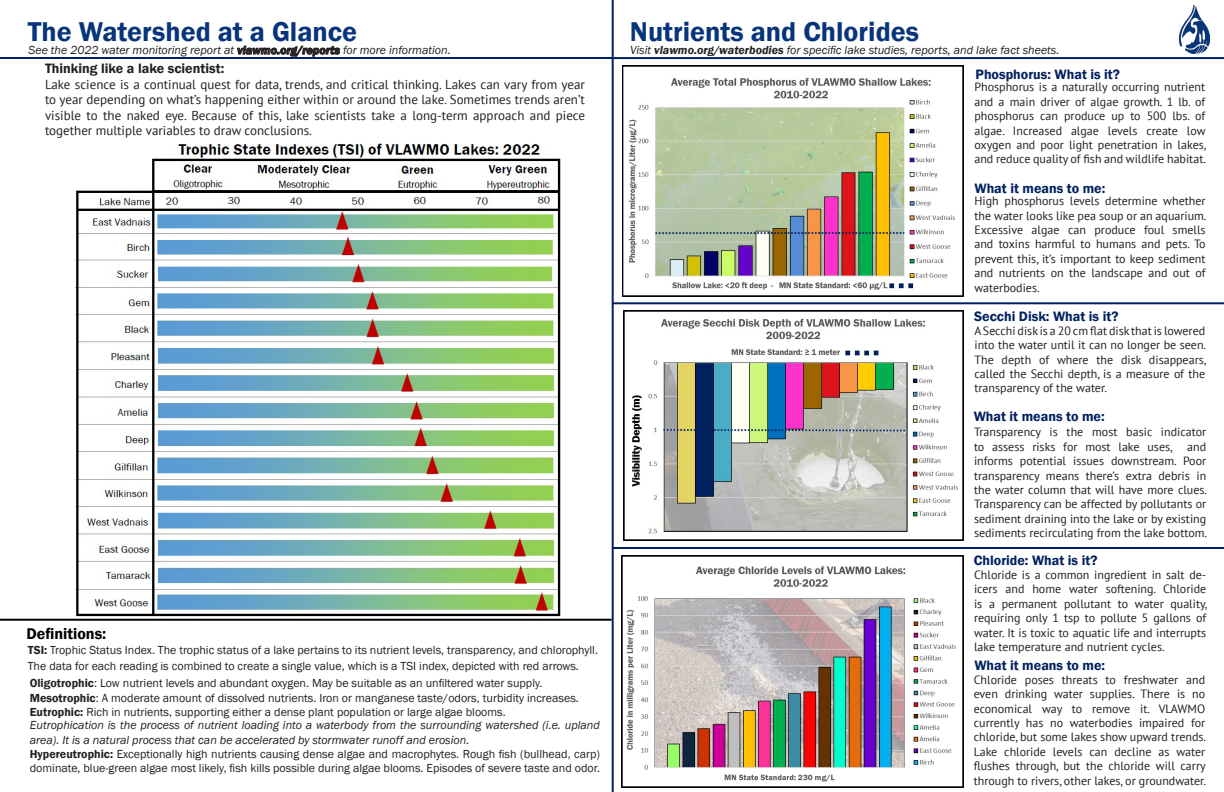
<style>
.page{position:relative;width:1224px;height:792px;background:#fff}
.page>*{position:absolute;margin:0;border:0;box-sizing:border-box;transform-origin:0 0}
.t1{font:600 28px "Franklin Gothic";color:#08347b}
.t2{font:600 16px "Franklin Gothic";color:#000}
.t3{font:600 14px "Franklin Gothic";color:#00205f}
.t4{font:600 14px "Franklin Gothic";color:#241f21}
.t5{font:13px/15.6px "PT Sans";color:#241f21;text-align:justify}
.t6{font:12px/14.4px "PT Sans";color:#231f20;text-align:justify}
.t7{font:12px/15.6px "Franklin Gothic";color:#241f21}
.t8{font:italic 12px/14.4px "Franklin Gothic";color:#241f21}
.s1{font-weight:600}
</style>
<div class="page">
<hr style="left:612px;top:0;width:2px;height:792px;background:#00205f">
<hr style="left:0;top:57px;width:612px;height:2px;background:#00205f">
<hr style="left:0;top:619px;width:612px;height:2px;background:#000">
<img style="left:1179px;top:5px;width:31px;height:49px">
<hr style="left:612px;top:302px;width:612px;height:2px;background:#00205f">
<hr style="left:612px;top:547px;width:612px;height:2px;background:#00205f">
<hr style="left:612px;top:57px;width:612px;height:2px;background:#00205f">
<img style="left:75px;top:143px;width:486px;height:474px">
<img style="left:623px;top:65px;width:341px;height:231px">
<img style="left:623px;top:310px;width:341px;height:231px">
<img style="left:622px;top:556px;width:342px;height:231px">
<p class="t1" style="left:28px;top:14px;width:331px">The Watershed at a Glance</p>
<p class="t8" style="left:29px;top:43px;width:424px">See the 2022 water monitoring report at <span class="s1">vlawmo.org/reports</span> for more information.</p>
<p class="t1" style="left:630px;top:15px;width:291px">Nutrients and Chlorides</p>
<p class="t8" style="left:630px;top:43px;width:431px">Visit <span class="s1">vlawmo.org/waterbodies</span> for specific lake studies, reports, and lake fact sheets.</p>
<p class="t4" style="left:45px;top:60px;width:181px">Thinking like a lake scientist:</p>
<p class="t5" style="left:45px;top:76px;width:542px">Lake science is a continual quest for data, trends, and critical thinking. Lakes can vary from year to year depending on what’s happening either within or around the lake. Sometimes trends aren’t visible to the naked eye. Because of this, lake scientists take a long-term approach and piece together multiple variables to draw conclusions.</p>
<p class="t6" style="left:974px;top:80px;width:233px">Phosphorus is a naturally occurring nutrient and a main driver of algae growth. 1 lb. of phosphorus can produce up to 500 lbs. of algae. Increased algae levels create low oxygen and poor light penetration in lakes, and reduce quality of fish and wildlife habitat.</p>
<p class="t3" style="left:976px;top:66px;width:146px">Phosphorus: What is it?</p>
<p class="t2" style="left:27px;top:623px;width:81px">Definitions:</p>
<p class="t7" style="left:28px;top:643px;width:572px"><span class="s1">TSI:</span> Trophic Status Index. The trophic status of a lake pertains to its nutrient levels, transparency, and chlorophyll.<br>The data for each reading is combined to create a single value, which is a TSI index, depicted with red arrows.</p>
<p class="t7" style="left:30px;top:676px;width:514px"><span class="s1">Oligotrophic</span>: Low nutrient levels and abundant oxygen. May be suitable as an unfiltered water supply.</p>
<p class="t7" style="left:30px;top:690px;width:551px"><span class="s1">Mesotrophic</span>: A moderate amount of dissolved nutrients. Iron or manganese taste/odors, turbidity increases.</p>
<p class="t7" style="left:30px;top:705px;width:478px"><span class="s1">Eutrophic:</span> Rich in nutrients, supporting either a dense plant population or large algae blooms.</p>
<p class="t8" style="left:30px;top:718px;width:572px">Eutrophication is the process of nutrient loading into a waterbody from the surrounding watershed (i.e. upland area). It is a natural process that can be accelerated by stormwater runoff and erosion.</p>
<p class="t7" style="left:30px;top:747px;width:572px;line-height:14.4px"><span class="s1">Hypereutrophic:</span> Exceptionally high nutrients causing dense algae and macrophytes. Rough fish (bullhead, carp) dominate, blue-green algae most likely, fish kills possible during algae blooms. Episodes of severe taste and odor.</p>
<p class="t3" style="left:974px;top:180px;width:132px">What it means to me:</p>
<p class="t6" style="left:974px;top:194px;width:234px">High phosphorus levels determine whether the water looks like pea soup or an aquarium.<br>Excessive algae can produce foul smells and toxins harmful to humans and pets. To prevent this, it’s important to keep sediment and nutrients on the landscape and out of waterbodies.</p>
<p class="t6" style="left:974px;top:323px;width:233px">A Secchi disk is a 20 cm flat disk that is lowered into the water until it can no longer be seen.<br>The depth of where the disk disappears, called the Secchi depth, is a measure of the transparency of the water.</p>
<p class="t6" style="left:974px;top:425px;width:235px">Transparency is the most basic indicator to assess risks for most lake uses, and informs potential issues downstream. Poor transparency means there’s extra debris in the water column that will have more clues.<br>Transparency can be affected by pollutants or sediment draining into the lake or by existing sediments recirculating from the lake bottom.</p>
<p class="t6" style="left:974px;top:567px;width:235px">Chloride is a common ingredient in salt de&shy;icers and home water softening. Chloride is a permanent pollutant to water quality, requiring only 1 tsp to pollute 5 gallons of water. It is toxic to aquatic life and interrupts lake temperature and nutrient cycles.</p>
<p class="t6" style="left:974px;top:672px;width:234px">Chloride poses threats to freshwater and even drinking water supplies. There is no economical way to remove it. VLAWMO currently has no waterbodies impaired for chloride, but some lakes show upward trends.<br>Lake chloride levels can decline as water flushes through, but the chloride will carry through to rivers, other lakes, or groundwater.</p>
<p class="t3" style="left:974px;top:308px;width:146px">Secchi Disk: What is it?</p>
<p class="t3" style="left:974px;top:408px;width:132px">What it means to me:</p>
<p class="t3" style="left:974px;top:551px;width:125px">Chloride: What is it?</p>
<p class="t3" style="left:974px;top:657px;width:132px">What it means to me:</p>
</div>
